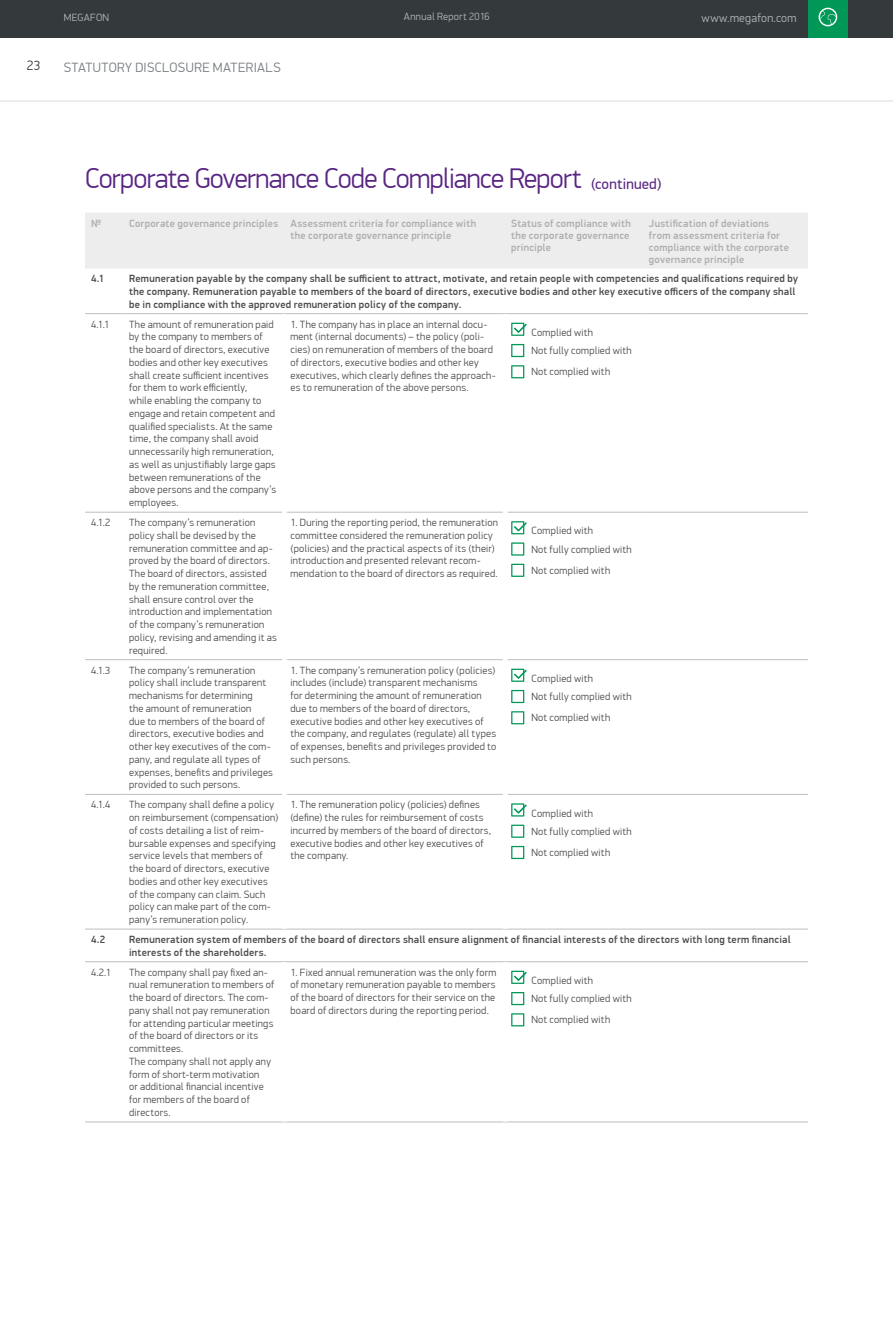
<style>
.page{position:relative;width:893px;height:1319px;background:#fff}
.page>*{position:absolute;margin:0;border:0;box-sizing:border-box;transform-origin:0 0}
.t1{font:300 28.5px "PF Din Display Pro";letter-spacing:-.03em;color:#582583}
.t2{font:300 13.5px "PF Din Display Pro";letter-spacing:.03em;color:#767c7f}
.t3{font:300 13.5px "PF Din Display Pro";color:#34393b}
.t4{font:300 12px "PF Din Display Pro";letter-spacing:.025em;color:#b2b7ba}
.t5{font:300 10.5px/12.8px "PF Din Display Pro";letter-spacing:.025em;color:#4a4a49}
.t6{font:500 10.5px/12.8px "PF Din Display Pro";letter-spacing:.025em;color:#4a4a49}
.t7{font:500 10.5px/12px "PF Din Display Pro";letter-spacing:.025em;color:#adadad}
.t8{font:300 10.5px "PF Din Display Pro";letter-spacing:.025em;color:#b2b7ba}
.s1{font-weight:400;font-size:15px}
</style>
<div class="page">
<div style="left:0;top:0;width:893px;height:38px;background:#34393b"></div>
<hr style="left:0;top:101px;width:893px;height:1px;background:#dadada">
<div style="left:808px;top:0;width:39px;height:38px;background:#009757"></div>
<svg style="left:819px;top:8px;width:18px;height:18px"></svg>
<div style="left:85px;top:213px;width:723px;height:55px;background:#ededed"></div>
<hr style="left:85px;top:313px;width:38px;height:1px;background:#bebebe">
<hr style="left:123px;top:313px;width:161px;height:1px;background:#bebebe">
<hr style="left:284px;top:313px;width:221px;height:1px;background:#bebebe">
<hr style="left:505px;top:313px;width:138px;height:1px;background:#bebebe">
<hr style="left:643px;top:313px;width:165px;height:1px;background:#bebebe">
<hr style="left:85px;top:928px;width:38px;height:1px;background:#bebebe">
<hr style="left:123px;top:928px;width:161px;height:1px;background:#bebebe">
<hr style="left:284px;top:928px;width:221px;height:1px;background:#bebebe">
<hr style="left:505px;top:928px;width:138px;height:1px;background:#bebebe">
<hr style="left:643px;top:928px;width:165px;height:1px;background:#bebebe">
<hr style="left:85px;top:961px;width:38px;height:1px;background:#bebebe">
<hr style="left:123px;top:961px;width:161px;height:1px;background:#bebebe">
<hr style="left:284px;top:961px;width:221px;height:1px;background:#bebebe">
<hr style="left:505px;top:961px;width:138px;height:1px;background:#bebebe">
<hr style="left:643px;top:961px;width:165px;height:1px;background:#bebebe">
<hr style="left:85px;top:511px;width:38px;height:1px;background:#bebebe">
<hr style="left:123px;top:511px;width:159px;height:1px;background:#bebebe">
<hr style="left:287px;top:511px;width:216px;height:1px;background:#bebebe">
<hr style="left:507px;top:511px;width:136px;height:1px;background:#bebebe">
<hr style="left:643px;top:511px;width:165px;height:1px;background:#bebebe">
<hr style="left:85px;top:659px;width:38px;height:1px;background:#bebebe">
<hr style="left:123px;top:659px;width:159px;height:1px;background:#bebebe">
<hr style="left:287px;top:659px;width:216px;height:1px;background:#bebebe">
<hr style="left:507px;top:659px;width:136px;height:1px;background:#bebebe">
<hr style="left:643px;top:659px;width:165px;height:1px;background:#bebebe">
<hr style="left:85px;top:793px;width:38px;height:1px;background:#bebebe">
<hr style="left:123px;top:793px;width:159px;height:1px;background:#bebebe">
<hr style="left:287px;top:793px;width:216px;height:1px;background:#bebebe">
<hr style="left:507px;top:793px;width:136px;height:1px;background:#bebebe">
<hr style="left:643px;top:793px;width:165px;height:1px;background:#bebebe">
<hr style="left:85px;top:1121px;width:38px;height:1px;background:#bebebe">
<hr style="left:123px;top:1121px;width:161px;height:1px;background:#bebebe">
<hr style="left:284px;top:1121px;width:221px;height:1px;background:#bebebe">
<hr style="left:505px;top:1121px;width:138px;height:1px;background:#bebebe">
<hr style="left:643px;top:1121px;width:165px;height:1px;background:#bebebe">
<div style="left:282px;top:961px;width:5px;height:160px;background:#fff"></div>
<hr style="left:503px;top:961px;width:4px;height:160px;background:#fff">
<svg style="left:511px;top:322px;width:16px;height:14px"></svg>
<svg style="left:511px;top:344px;width:13px;height:13px"></svg>
<svg style="left:511px;top:365px;width:13px;height:13px"></svg>
<svg style="left:511px;top:521px;width:16px;height:13px"></svg>
<svg style="left:511px;top:542px;width:13px;height:13px"></svg>
<svg style="left:511px;top:563px;width:13px;height:14px"></svg>
<svg style="left:511px;top:668px;width:16px;height:13px"></svg>
<svg style="left:511px;top:689px;width:13px;height:14px"></svg>
<svg style="left:511px;top:711px;width:13px;height:13px"></svg>
<svg style="left:511px;top:803px;width:16px;height:13px"></svg>
<svg style="left:511px;top:824px;width:13px;height:13px"></svg>
<svg style="left:511px;top:845px;width:13px;height:14px"></svg>
<svg style="left:511px;top:970px;width:16px;height:13px"></svg>
<svg style="left:511px;top:992px;width:13px;height:13px"></svg>
<svg style="left:511px;top:1013px;width:13px;height:13px"></svg>
<p class="t3" style="left:27px;top:58px;width:15px">23</p>
<p class="t8" style="left:64px;top:12px;width:47px">MEGAFON</p>
<p class="t8" style="left:404px;top:11px;width:87px">Annual Report 2016</p>
<p class="t4" style="left:702px;top:11px;width:96px">www.megafon.com</p>
<p class="t2" style="left:64px;top:59px;width:218px">STATUTORY DISCLOSURE MATERIALS</p>
<h1 class="t1" style="left:85px;top:162px;width:578px">Corporate Governance Code Compliance Report <span class="s1">(continued)</span></h1>
<p class="t7" style="left:91px;top:217px;width:11px">№</p>
<p class="t7" style="left:290px;top:217px;width:187px;text-indent:-161px">Corporate governance principles Assessment criteria for compliance with the corporate governance principle</p>
<p class="t7" style="left:511px;top:217px;width:121px">Status of compliance with the corporate governance principle</p>
<p class="t7" style="left:649px;top:217px;width:141px">Justification of deviations from assessment criteria for compliance with the corporate governance principle</p>
<p class="t6" style="left:91px;top:272px;width:15px">4.1</p>
<p class="t6" style="left:129px;top:272px;width:670px">Remuneration payable by the company shall be sufficient to attract, motivate, and retain people with competencies and qualifications required by the company. Remuneration payable to members of the board of directors, executive bodies and other key executive officers of the company shall be in compliance with the approved remuneration policy of the company.</p>
<p class="t5" style="left:91px;top:318px;width:20px">4.1.1</p>
<p class="t5" style="left:129px;top:318px;width:148px">The amount of remuneration paid by the company to members of the board of directors, executive bodies and other key executives shall create sufficient incentives for them to work efficiently,<br>while enabling the company to engage and retain competent and qualified specialists. At the same time, the company shall avoid unnecessarily high remuneration, as well as unjustifiably large gaps between remunerations of the above persons and the company’s employees.</p>
<p class="t5" style="left:290px;top:318px;width:207px">1. The company has in place an internal docu&shy;ment (internal documents) – the policy (poli&shy;cies) on remuneration of members of the board of directors, executive bodies and other key executives, which clearly defines the approach&shy;es to remuneration of the above persons.</p>
<p class="t5" style="left:531px;top:323px;width:102px;line-height:18.3px">Complied with<br>Not fully complied with</p>
<p class="t5" style="left:531px;top:365px;width:80px">Not complied with</p>
<p class="t5" style="left:91px;top:516px;width:21px">4.1.2</p>
<p class="t5" style="left:129px;top:516px;width:149px">The company’s remuneration policy shall be devised by the remuneration committee and ap&shy;proved by the board of directors.<br>The board of directors, assisted by the remuneration committee, shall ensure control over the introduction and implementation of the company’s remuneration policy, revising and amending it as required.</p>
<p class="t5" style="left:290px;top:516px;width:209px">1. During the reporting period, the remuneration committee considered the remuneration policy (policies) and the practical aspects of its (their) introduction and presented relevant recom&shy;mendation to the board of directors as required.</p>
<p class="t5" style="left:531px;top:521px;width:102px;line-height:18.3px">Complied with<br>Not fully complied with</p>
<p class="t5" style="left:531px;top:564px;width:80px">Not complied with</p>
<p class="t5" style="left:91px;top:663px;width:21px">4.1.3</p>
<p class="t5" style="left:129px;top:663px;width:145px">The company’s remuneration policy shall include transparent mechanisms for determining<br>the amount of remuneration<br>due to members of the board of directors, executive bodies and other key executives of the com&shy;pany, and regulate all types of expenses, benefits and privileges provided to such persons.</p>
<p class="t5" style="left:290px;top:663px;width:207px">1. The company’s remuneration policy (policies) includes (include) transparent mechanisms<br>for determining the amount of remuneration due to members of the board of directors, executive bodies and other key executives of the company, and regulates (regulate) all types of expenses, benefits and privileges provided to such persons.</p>
<p class="t5" style="left:531px;top:669px;width:102px;line-height:18.3px">Complied with<br>Not fully complied with</p>
<p class="t5" style="left:531px;top:711px;width:80px">Not complied with</p>
<p class="t5" style="left:91px;top:798px;width:21px">4.1.4</p>
<p class="t5" style="left:129px;top:798px;width:151px">The company shall define a policy on reimbursement (compensation) of costs detailing a list of reim&shy;bursable expenses and specifying service levels that members of the board of directors, executive bodies and other key executives of the company can claim. Such policy can make part of the com&shy;pany’s remuneration policy.</p>
<p class="t5" style="left:290px;top:798px;width:202px">1. The remuneration policy (policies) defines (define) the rules for reimbursement of costs incurred by members of the board of directors, executive bodies and other key executives of the company.</p>
<p class="t5" style="left:531px;top:803px;width:102px;line-height:18.3px">Complied with<br>Not fully complied with</p>
<p class="t5" style="left:531px;top:846px;width:80px">Not complied with</p>
<p class="t6" style="left:91px;top:933px;width:16px">4.2</p>
<p class="t6" style="left:129px;top:933px;width:663px">Remuneration system of members of the board of directors shall ensure alignment of financial interests of the directors with long term financial interests of the shareholders.</p>
<p class="t5" style="left:91px;top:965px;width:21px">4.2.1</p>
<p class="t5" style="left:129px;top:965px;width:147px">The company shall pay fixed an&shy;nual remuneration to members of the board of directors. The com&shy;pany shall not pay remuneration for attending particular meetings of the board of directors or its committees.<br>The company shall not apply any form of short-term motivation<br>or additional financial incentive for members of the board of directors.</p>
<p class="t5" style="left:290px;top:965px;width:207px">1. Fixed annual remuneration was the only form of monetary remuneration payable to members of the board of directors for their service on the board of directors during the reporting period.</p>
<p class="t5" style="left:531px;top:971px;width:102px;line-height:18.3px">Complied with<br>Not fully complied with</p>
<p class="t5" style="left:531px;top:1013px;width:80px">Not complied with</p>
</div>
